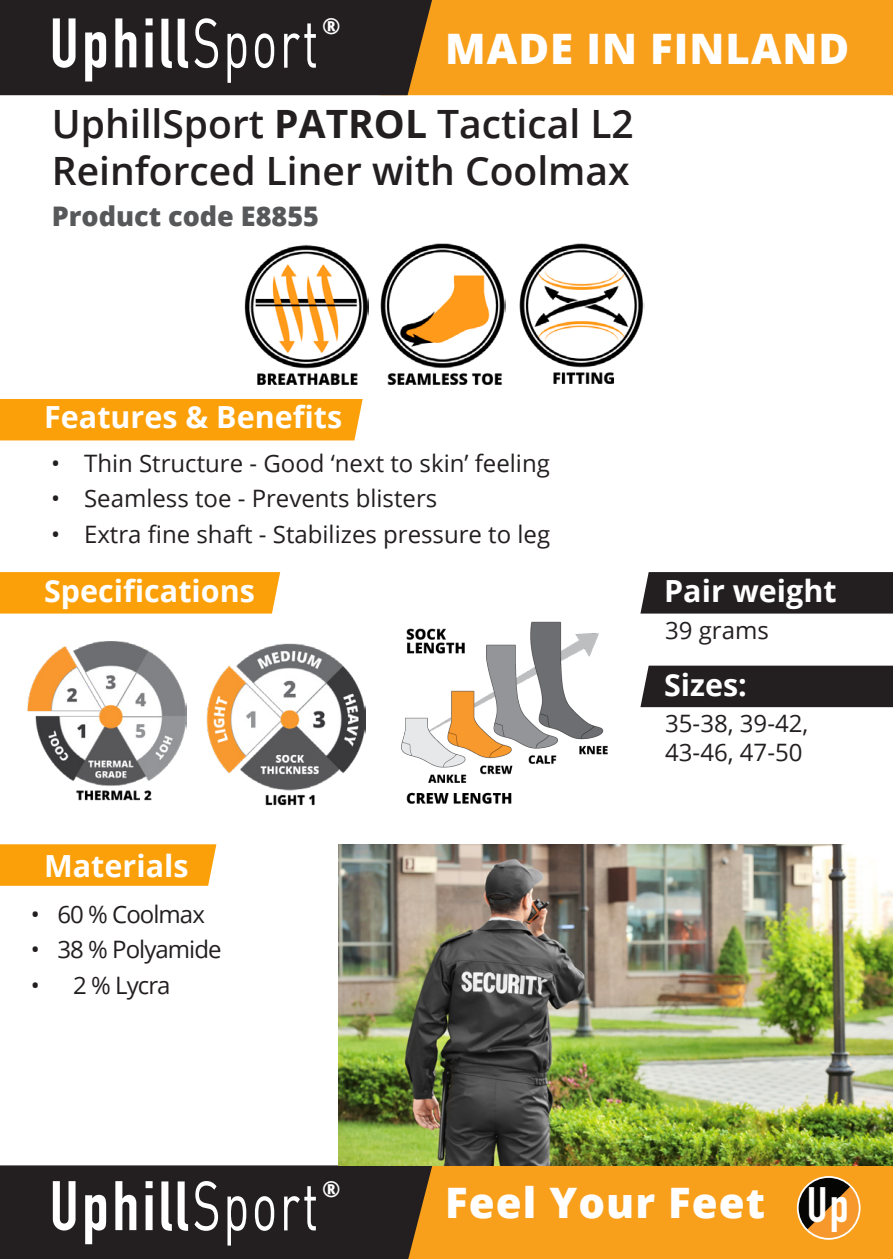
<style>
.page{position:relative;width:893px;height:1259px;background:#fff}
.page>*{position:absolute;margin:0;border:0;box-sizing:border-box;transform-origin:0 0}
.t1{font:48.9px "DIN Engschrift Std";color:#fff}
.t2{font:800 42px "Open Sans";letter-spacing:.025em;color:#fff}
.CAT_Name{font:600 39px/46.8px "Open Sans";color:#231f20}
.t3{font:700 30.6px "Open Sans";color:#fff}
.CAT_Code{font:800 27px "Open Sans";color:#57585a}
.FB_Bulleted_List_Hea{font:24px/28.8px "Open Sans";color:#231f20}
.FB_Bulleted_List_Hea-2{font:24px "Open Sans";letter-spacing:-.04em;color:#231f20}
.ITEM_Code{font:24px "Open Sans";color:#231f20}
.t4{font:700 22.2px "Open Sans";color:#fff}
.s1{font-weight:700}
</style>
<div class="page">
<div style="left:640px;top:665px;width:253px;height:42px;background:#231f20"></div>
<div style="left:640px;top:572px;width:253px;height:41px;background:#231f20"></div>
<div style="left:0;top:572px;width:280px;height:41px;background:#fba008"></div>
<div style="left:0;top:844px;width:216px;height:42px;background:#fba008"></div>
<div style="left:0;top:399px;width:363px;height:41px;background:#fba008"></div>
<div style="left:439px;top:0;width:454px;height:95px;background:#f89f1c"></div>
<div style="left:432px;top:1165px;width:461px;height:94px;background:#f89f1c"></div>
<svg style="left:0;top:0;width:439px;height:95px;background:#433c37"></svg>
<svg style="left:0;top:1165px;width:432px;height:94px;background:#413b38"></svg>
<svg style="left:797px;top:1176px;width:63px;height:63px;background:#9d6825"></svg>
<div style="left:797px;top:1176px;width:63px;height:63px;border:2px solid #fff;border-radius:50%"></div>
<img style="left:339px;top:844px;width:554px;height:321px">
<img style="left:380px;top:244px;width:126px;height:141px">
<img style="left:519px;top:243px;width:126px;height:140px">
<img style="left:244px;top:244px;width:124px;height:141px">
<img style="left:27px;top:641px;width:159px;height:160px">
<img style="left:206px;top:643px;width:159px;height:163px">
<img style="left:401px;top:621px;width:207px;height:183px">
<p class="t4" style="left:322px;top:10px;width:20px">®</p>
<h2 class="t2" style="left:445px;top:17px;width:406px">MADE IN FINLAND</h2>
<p class="CAT_Name" style="left:52px;top:100px;width:583px">UphillSport <span class="s1">PATROL</span> Tactical L2<br>Reinforced Liner with Coolmax</p>
<p class="CAT_Code" style="left:52px;top:195px;width:269px">Product code E8855</p>
<p class="t3" style="left:44px;top:395px;width:300px">Features &amp; Benefits</p>
<p class="FB_Bulleted_List_Hea" style="left:51px;top:448px;width:500px">• Thin Structure - Good ‘next to skin’ feeling</p>
<p class="FB_Bulleted_List_Hea" style="left:51px;top:483px;width:387px">• Seamless toe - Prevents blisters</p>
<p class="FB_Bulleted_List_Hea" style="left:51px;top:519px;width:500px">• Extra fine shaft - Stabilizes pressure to leg</p>
<p class="t3" style="left:44px;top:569px;width:212px">Specifications</p>
<p class="t3" style="left:44px;top:844px;width:146px">Materials</p>
<p class="FB_Bulleted_List_Hea-2" style="left:31px;top:897px;width:176px">• 60 % Coolmax</p>
<p class="FB_Bulleted_List_Hea-2" style="left:31px;top:933px;width:192px">• 38 % Polyamide</p>
<p class="FB_Bulleted_List_Hea" style="left:31px;top:970px;width:141px">• 2 % Lycra</p>
<p class="t3" style="left:664px;top:569px;width:174px">Pair weight</p>
<p class="ITEM_Code" style="left:665px;top:614px;width:105px">39 grams</p>
<p class="t3" style="left:664px;top:663px;width:84px">Sizes:</p>
<p class="FB_Bulleted_List_Hea" style="left:665px;top:708px;width:145px">35-38, 39-42,<br>43-46, 47-50</p>
<p class="t4" style="left:322px;top:1173px;width:20px">®</p>
<h2 class="t2" style="left:445px;top:1170px;width:321px">Feel Your Feet</h2>
<h1 class="t1" style="left:807px;top:1176px;width:43px">Up</h1>
</div>
